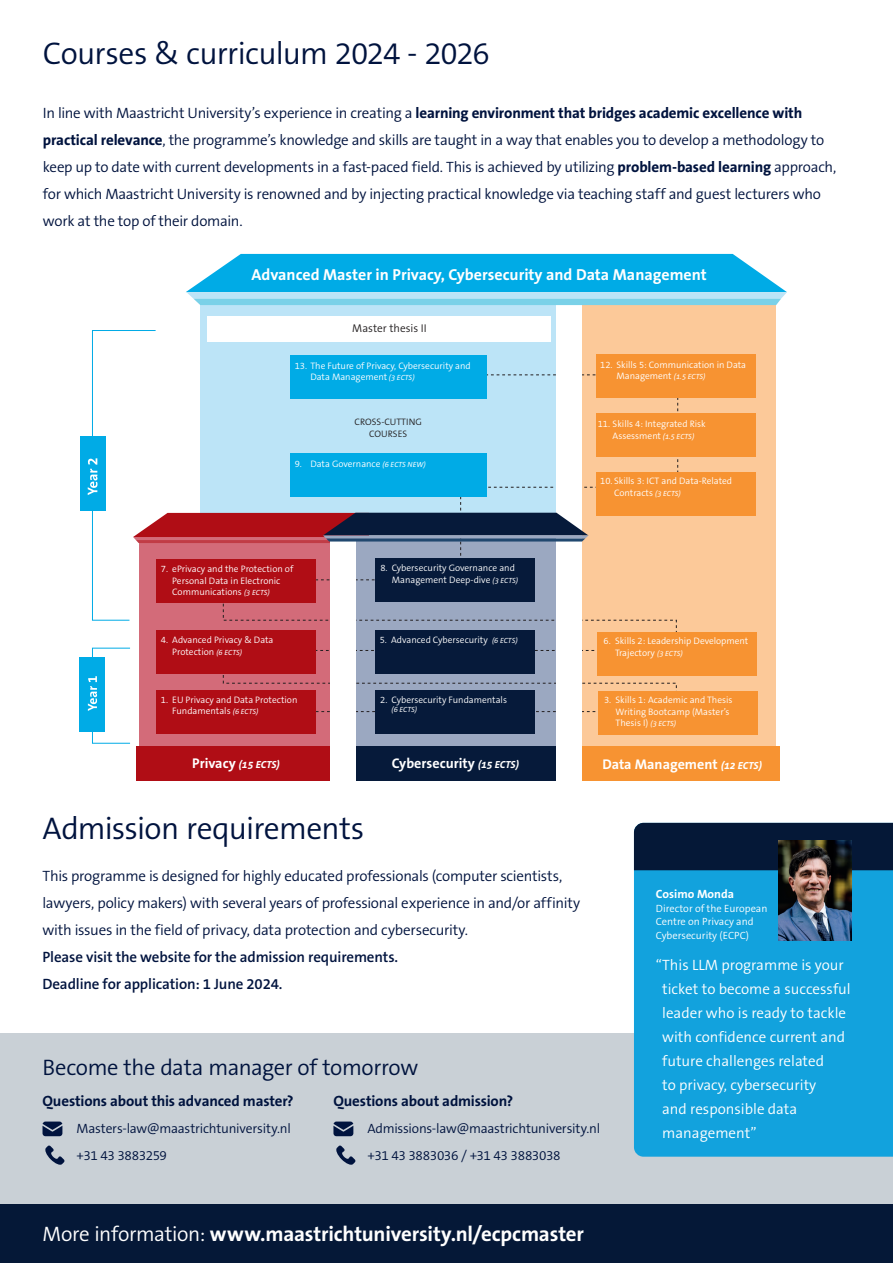
<style>
.page{position:relative;width:893px;height:1263px;background:#fff}
.page>*{position:absolute;margin:0;border:0;box-sizing:border-box;transform-origin:0 0}
.t1{font:300 31.5px "The Sans B4";letter-spacing:-.025em;color:#00133e}
.t2{font:300 22.5px "The Sans B4";letter-spacing:-.015em;color:#00133e}
.t3{font:700 21px "The Sans B7";letter-spacing:-.01em;color:#fff}
.t4{font:700 16.05px "The Sans B7";color:#fff}
.t5{font:300 15px/27px "The Sans B4";letter-spacing:-.015em;color:#00133e}
.t6{font:300 15px/24px "The Sans B4";color:#fff}
.t7{font:600 15px/27px "The Sans B6";letter-spacing:-.01em;color:#00133e}
.t8{font:700 15px "The Sans B7";letter-spacing:-.01em;color:#00133e}
.t9{font:700 14.1px "The Sans B7";color:#fff}
.t10{font:300 13.5px/27px "The Sans B4";letter-spacing:-.02em;color:#00133e}
.t11{font:700 12px "The Sans B7";color:#fff}
.t12{font:300 11.25px "The Sans B4";color:#231f20}
.t13{font:300 10.5px/13.5px "The Sans B4";color:#fff}
.t14{font:italic 700 10.35px "The Sans Office";letter-spacing:-.01em;color:#fff}
.t15{font:300 9.45px/11.2px "The Sans B4";color:#fff}
.t16{font:300 9.45px/11.2px "The Sans B4";color:#231f20;text-align:center}
.t17{font:italic 7.5px "The Sans Office";letter-spacing:-.01em;color:#fff}
.s1{font-family:"The Sans Office";font-weight:700}
.s2{font-family:"The Sans Office";font-weight:400;font-style:italic;font-size:7.5px}
.s3{font-family:"The Sans B7";font-style:normal;font-size:14.1px}
.s4{font-family:"The Sans Office";font-style:italic;font-size:10.35px}
.s5{font-family:"The Sans B4";font-weight:300}
</style>
<div class="page">
<div style="left:0;top:1032px;width:893px;height:172px;background:#c9d0d6"></div>
<div style="left:634px;top:870px;width:259px;height:287px;background:#12a2dd"></div>
<div style="left:634px;top:823px;width:259px;height:47px;background:#051837"></div>
<img style="left:778px;top:841px;width:73px;height:100px">
<div style="left:0;top:1204px;width:893px;height:59px;background:#051837"></div>
<svg style="left:43px;top:1121px;width:19px;height:15px"></svg>
<svg style="left:45px;top:1145px;width:20px;height:20px"></svg>
<svg style="left:333px;top:1121px;width:20px;height:15px"></svg>
<svg style="left:336px;top:1145px;width:20px;height:20px"></svg>
<div style="left:200px;top:302px;width:547px;height:232px;background:#bce4f7"></div>
<div style="left:569px;top:305px;width:207px;height:441px;background:#fcc999"></div>
<div style="left:139px;top:543px;width:277px;height:203px;background:#d36b79"></div>
<div style="left:331px;top:537px;width:239px;height:209px;background:#9ba8c1"></div>
<svg style="left:223px;top:374px;width:455px;height:338px"></svg>
<div style="left:207px;top:316px;width:344px;height:26px;background:#fff"></div>
<div style="left:156px;top:690px;width:160px;height:43px;background:#b00d15"></div>
<div style="left:376px;top:690px;width:159px;height:43px;background:#061a3a"></div>
<div style="left:598px;top:691px;width:159px;height:43px;background:#f79332"></div>
<div style="left:597px;top:632px;width:160px;height:44px;background:#f79332"></div>
<div style="left:376px;top:630px;width:159px;height:44px;background:#061a3a"></div>
<div style="left:156px;top:630px;width:160px;height:44px;background:#b00d15"></div>
<div style="left:597px;top:472px;width:159px;height:44px;background:#f79332"></div>
<div style="left:597px;top:413px;width:159px;height:44px;background:#f79332"></div>
<div style="left:597px;top:354px;width:159px;height:43px;background:#f79332"></div>
<div style="left:80px;top:657px;width:25px;height:75px;background:#00abe6"></div>
<svg style="left:88px;top:676px;width:9px;height:35px"></svg>
<div style="left:80px;top:437px;width:26px;height:74px;background:#00abe6"></div>
<div style="left:136px;top:746px;width:207px;height:35px;background:#b00d15"></div>
<div style="left:354px;top:746px;width:203px;height:35px;background:#061a3a"></div>
<div style="left:576px;top:746px;width:203px;height:35px;background:#f79332"></div>
<div style="left:330px;top:541px;width:25px;height:240px;background:#fff"></div>
<div style="left:556px;top:305px;width:26px;height:476px;background:#fff"></div>
<svg style="left:88px;top:330px;width:500px;height:291px"></svg>
<svg style="left:186px;top:254px;width:601px;height:51px;background:#39bdea"></svg>
<h1 class="t1" style="left:43px;top:38px;width:449px">Courses &amp; curriculum 2024 - 2026</h1>
<p class="t5" style="left:43px;top:100px;width:795px">In line with Maastricht University’s experience in creating a <span class="s1">learning environment that bridges academic excellence with practical relevance</span>, the programme’s knowledge and skills are taught in a way that enables you to develop a methodology to keep up to date with current developments in a fast-paced field. This is achieved by utilizing <span class="s1">problem-based learning</span> approach, for which Maastricht University is renowned and by injecting practical knowledge via teaching staff and guest lecturers who work at the top of their domain.</p>
<p class="t4" style="left:251px;top:266px;width:457px">Advanced Master in Privacy, Cybersecurity and Data Management</p>
<p class="t12" style="left:352px;top:323px;width:76px">Master thesis II</p>
<p class="t15" style="left:310px;top:360px;width:162px;text-indent:-16px">13. The Future of Privacy, Cybersecurity and<br>Data Management <span class="s2">(3 ECTS)</span></p>
<p class="t16" style="left:354px;top:417px;width:69px">CROSS-CUTTING<br>COURSES</p>
<p class="t15" style="left:295px;top:459px;width:133px">9. Data Governance <span class="s2">(6 ECTS NEW)</span></p>
<p class="t15" style="left:172px;top:564px;width:123px;text-indent:-11px">7. ePrivacy and the Protection of<br>Personal Data in Electronic<br>Communications <span class="s2">(3 ECTS)</span></p>
<p class="t15" style="left:392px;top:563px;width:128px;text-indent:-11px">8. Cybersecurity Governance and<br>Management Deep-dive <span class="s2">(3 ECTS)</span></p>
<p class="t15" style="left:380px;top:634px;width:110px">5. Advanced Cybersecurity</p>
<p class="t15" style="left:161px;top:635px;width:114px">4. Advanced Privacy &amp; Data</p>
<p class="t17" style="left:492px;top:635px;width:27px">(6 ECTS)</p>
<p class="t15" style="left:172px;top:646px;width:71px">Protection <span class="s2">(6 ECTS)</span></p>
<p class="t15" style="left:616px;top:359px;width:131px;text-indent:-16px">12. Skills 5: Communication in Data<br>Management <span class="s2">(1.5 ECTS)</span></p>
<p class="t15" style="left:598px;top:419px;width:110px;text-align:center">11. Skills 4: Integrated Risk<br>Assessment <span class="s2">(1.5 ECTS)</span></p>
<p class="t15" style="left:614px;top:476px;width:120px;text-indent:-14px">10.Skills 3: ICT and Data-Related<br>Contracts <span class="s2">(3 ECTS)</span></p>
<p class="t15" style="left:615px;top:636px;width:135px;text-indent:-11px">6. Skills 2: Leadership Development<br>Trajectory <span class="s2">(3 ECTS)</span></p>
<p class="t15" style="left:172px;top:694px;width:127px;text-indent:-11px">1. EU Privacy and Data Protection<br>Fundamentals <span class="s2">(6 ECTS)</span></p>
<p class="t15" style="left:380px;top:694px;width:128px">2. Cybersecurity Fundamentals</p>
<p class="t17" style="left:392px;top:705px;width:27px">(6 ECTS)</p>
<p class="t15" style="left:615px;top:695px;width:119px;text-indent:-11px">3. Skills 1: Academic and Thesis<br>Writing Bootcamp (Master’s<br>Thesis I) <span class="s2">(3 ECTS)</span></p>
<p class="t14" style="left:192px;top:757px;width:89px"><span class="s3">Privacy</span> (15 ECTS)</p>
<p class="t9" style="left:392px;top:755px;width:128px">Cybersecurity <span class="s4">(15 ECTS)</span></p>
<p class="t9" style="left:602px;top:757px;width:161px">Data Management <span class="s4">(12 ECTS)</span></p>
<h1 class="t1" style="left:43px;top:812px;width:323px">Admission requirements</h1>
<p class="t5" style="left:43px;top:863px;width:539px">This programme is designed for highly educated professionals (computer scientists, lawyers, policy makers) with several years of professional experience in and/or affinity with issues in the field of privacy, data protection and cybersecurity.</p>
<p class="t7" style="left:43px;top:944px;width:357px">Please visit the website for the admission requirements.<br>Deadline for application: 1 June 2024.</p>
<h2 class="t2" style="left:43px;top:1055px;width:377px">Become the data manager of tomorrow</h2>
<p class="t8" style="left:43px;top:1093px;width:253px">Questions about this advanced master?</p>
<p class="t10" style="left:77px;top:1116px;width:216px">Masters-law@maastrichtuniversity.nl +31 43 3883259</p>
<p class="t8" style="left:333px;top:1093px;width:181px">Questions about admission?</p>
<p class="t10" style="left:367px;top:1116px;width:234px">Admissions-law@maastrichtuniversity.nl +31 43 3883036 / +31 43 3883038</p>
<h3 class="t3" style="left:43px;top:1222px;width:543px"><span class="s5">More information:</span> www.maastrichtuniversity.nl/ecpcmaster</h3>
<p class="t11" style="left:656px;top:888px;width:80px">Cosimo Monda</p>
<p class="t13" style="left:656px;top:902px;width:113px">Director of the European<br>Centre on Privacy and<br>Cybersecurity (ECPC)</p>
<p class="t6" style="left:662px;top:953px;width:190px;text-indent:-6px">“This LLM programme is your ticket to become a successful leader who is ready to tackle with confidence current and future challenges related<br>to privacy, cybersecurity<br>and responsible data management”</p>
</div>
